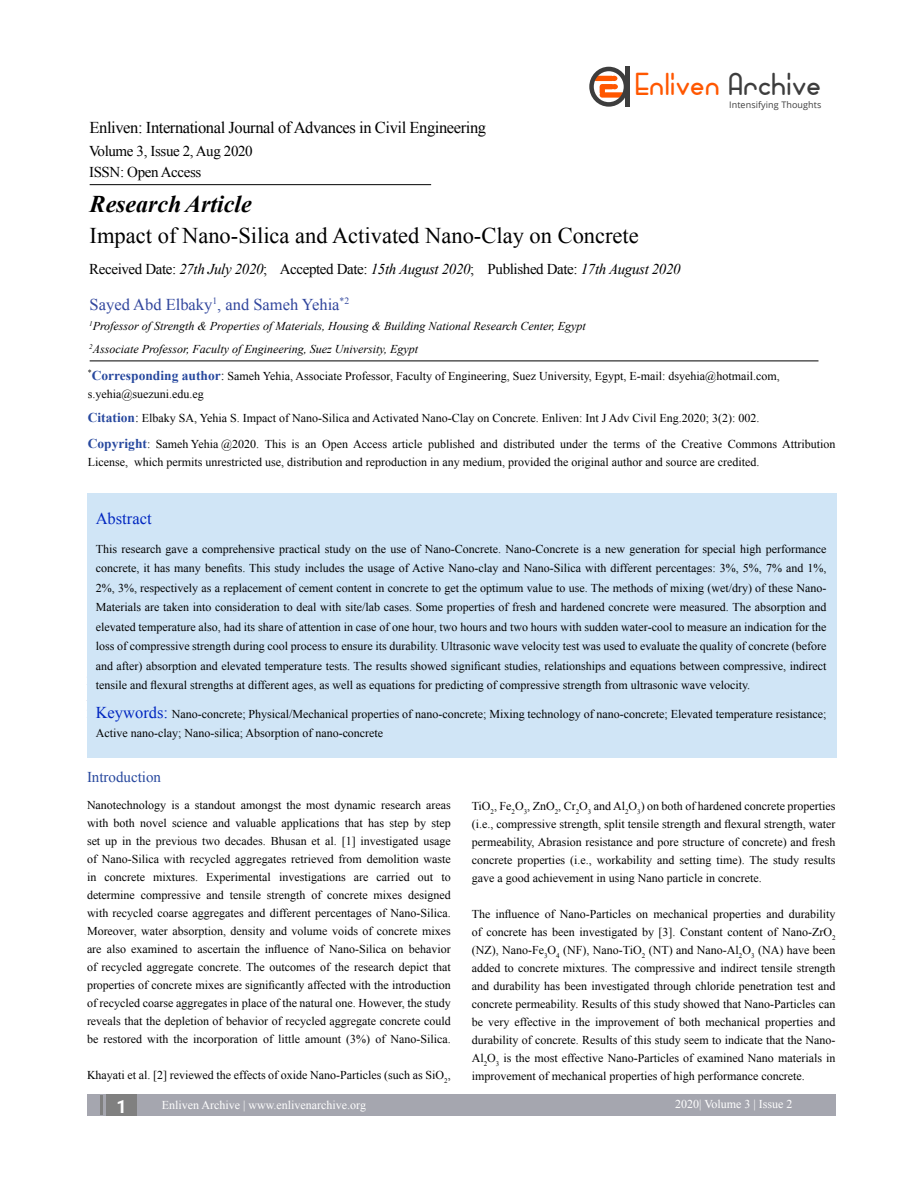
<style>
.page{position:relative;width:918px;height:1185px;background:#fff}
.page>*{position:absolute;margin:0;border:0;box-sizing:border-box;transform-origin:0 0}
.t1{font:900 33px "Bowhouse";letter-spacing:.005em;color:#ff5700}
.t2{font:italic 700 24px "Times New Roman";color:#000}
.t3{font:22.5px "Times New Roman";color:#000}
.t4{font:700 18px "Roboto";color:#fff}
.t5{font:16.5px "Times New Roman";letter-spacing:-.025em;color:#000}
.t6{font:16.5px "Times New Roman";color:#31469d}
.t7{font:16.5px "Times New Roman";color:#0026c0}
.t8{font:15px "Times New Roman";letter-spacing:-.025em;color:#000}
.t9{font:15px "Times New Roman";color:#27489e}
.t10{font:12px/18px "Times New Roman";color:#000;text-align:justify}
.t11{font:italic 12px/22.5px "Times New Roman";color:#000}
.t12{font:12px "Times New Roman";color:#fff}
.t13{font:9px "Open Sans";letter-spacing:.01em;color:#3d3d3d}
.s1{color:#3d3d3d}
.s2{font-style:italic}
.s3{font-weight:700;font-size:13.5px;color:#27489e}
.s4{font-size:13.5px}
.s5{font-size:16.5px;color:#0026c0}
.s6{font-weight:700;color:#31469d}
</style>
<div class="page">
<hr style="left:90px;top:184px;width:341px;height:1px;background:#000">
<hr style="left:90px;top:361px;width:729px;height:1px;background:#000">
<div style="left:87px;top:1094px;width:749px;height:22px;background:#a5a6af"></div>
<hr style="left:100px;top:1095px;width:3px;height:20px;background:#808080">
<div style="left:106px;top:1094px;width:31px;height:22px;background:#808080"></div>
<div style="left:87px;top:493px;width:749px;height:265px;background:#d0e5f6"></div>
<div style="left:594px;top:76px;width:20px;height:5px;background:#ff5700;border-radius:3px"></div>
<div style="left:600px;top:92px;width:24px;height:6px;background:#ff5700;border-radius:3px"></div>
<div style="left:589px;top:67px;width:39px;height:40px;border:4px solid #3d3d3d;border-radius:50%"></div>
<hr style="left:626px;top:66px;width:4px;height:41px;background:#3d3d3d">
<div style="left:600px;top:84px;width:14px;height:5px;background:#ff5700;border-radius:3px"></div>
<div style="left:600px;top:85px;width:5px;height:10px;background:#ff5700;border-radius:3px"></div>
<svg style="left:611px;top:76px;width:7px;height:13px"></svg>
<h3 class="t5" style="left:90px;top:116px;width:398px">Enliven: International Journal of Advances in Civil Engineering</h3>
<p class="t8" style="left:89px;top:141px;width:165px">Volume 3, Issue 2, Aug 2020</p>
<p class="t8" style="left:89px;top:162px;width:114px">ISSN: Open Access</p>
<h2 class="t2" style="left:90px;top:187px;width:164px">Research Article</h2>
<h1 class="t1" style="left:636px;top:64px;width:188px">Enliven <span class="s1">Archive</span></h1>
<p class="t13" style="left:729px;top:98px;width:94px">Intensifying Thoughts</p>
<h3 class="t3" style="left:90px;top:220px;width:551px">Impact of Nano-Silica and Activated Nano-Clay on Concrete</h3>
<p class="t8" style="left:89px;top:259px;width:593px">Received Date: <span class="s2">27th July 2020</span>; Accepted Date: <span class="s2">15th August 2020</span>; Published Date: <span class="s2">17th August 2020</span></p>
<h3 class="t6" style="left:90px;top:292px;width:261px">Sayed Abd Elbaky<sup>1</sup>, and Sameh Yehia<sup>*2</sup></h3>
<p class="t11" style="left:89px;top:315px;width:498px"><sup>1</sup>Professor of Strength &amp; Properties of Materials, Housing &amp; Building National Research Center, Egypt<br><sup>2</sup>Associate Professor, Faculty of Engineering, Suez University, Egypt</p>
<p class="t10" style="left:88px;top:366px;width:693px"><sup>*</sup><span class="s3">Corresponding author</span><span class="s4">:</span> Sameh Yehia, Associate Professor, Faculty of Engineering, Suez University, Egypt, E-mail: dsyehia@hotmail.com, s.yehia@suezuni.edu.eg</p>
<p class="t10" style="left:88px;top:405px;width:749px;line-height:25.5px"><span class="s3">Citation</span><span class="s4">:</span> Elbaky SA, Yehia S. Impact of Nano-Silica and Activated Nano-Clay on Concrete. Enliven: Int J Adv Civil Eng.2020; 3(2): 002.<br><span class="s3">Copyright</span>: Sameh Yehia @2020. This is an Open Access article published and distributed under the terms of the Creative Commons Attribution</p>
<p class="t10" style="left:88px;top:452px;width:673px">License, which permits unrestricted use, distribution and reproduction in any medium, provided the original author and source are credited.</p>
<h3 class="t7" style="left:96px;top:507px;width:57px">Abstract</h3>
<p class="t10" style="left:96px;top:539px;width:732px;line-height:19.5px">This research gave a comprehensive practical study on the use of Nano-Concrete. Nano-Concrete is a new generation for special high performance concrete, it has many benefits. This study includes the usage of Active Nano-clay and Nano-Silica with different percentages: 3%, 5%, 7% and 1%, 2%, 3%, respectively as a replacement of cement content in concrete to get the optimum value to use. The methods of mixing (wet/dry) of these Nano-Materials are taken into consideration to deal with site/lab cases. Some properties of fresh and hardened concrete were measured. The absorption and elevated temperature also, had its share of attention in case of one hour, two hours and two hours with sudden water-cool to measure an indication for the loss of compressive strength during cool process to ensure its durability. Ultrasonic wave velocity test was used to evaluate the quality of concrete (before and after) absorption and elevated temperature tests. The results showed significant studies, relationships and equations between compressive, indirect tensile and flexural strengths at different ages, as well as equations for predicting of compressive strength from ultrasonic wave velocity.</p>
<p class="t10" style="left:96px;top:704px;width:732px;line-height:19.5px"><span class="s5">Keywords:</span> Nano-concrete; Physical/Mechanical properties of nano-concrete; Mixing technology of nano-concrete; Elevated temperature resistance;<br>Active nano-clay; Nano-silica; Absorption of nano-concrete</p>
<p class="t10" style="left:87px;top:671px;width:183px"><span class="s6">Received Date</span>: 26th September 2017</p>
<p class="t10" style="left:87px;top:704px;width:181px"><span class="s6">Published Date</span>: 5th November 2017</p>
<p class="t9" style="left:87px;top:767px;width:76px">Introduction</p>
<p class="t10" style="left:87px;top:796px;width:365px">Nanotechnology is a standout amongst the most dynamic research areas with both novel science and valuable applications that has step by step set up in the previous two decades. Bhusan et al. [1] investigated usage of Nano-Silica with recycled aggregates retrieved from demolition waste in concrete mixtures. Experimental investigations are carried out to determine compressive and tensile strength of concrete mixes designed with recycled coarse aggregates and different percentages of Nano-Silica.<br>Moreover, water absorption, density and volume voids of concrete mixes are also examined to ascertain the influence of Nano-Silica on behavior of recycled aggregate concrete. The outcomes of the research depict that properties of concrete mixes are significantly affected with the introduction of recycled coarse aggregates in place of the natural one. However, the study reveals that the depletion of behavior of recycled aggregate concrete could be restored with the incorporation of little amount (3%) of Nano-Silica.</p>
<p class="t10" style="left:87px;top:1066px;width:365px">Khayati et al. [2] reviewed the effects of oxide Nano-Particles (such as SiO<sub>2</sub>,</p>
<p class="t10" style="left:472px;top:796px;width:365px">TiO<sub>2</sub>, Fe<sub>2</sub>O<sub>3</sub>, ZnO<sub>2</sub>, Cr<sub>2</sub>O<sub>3</sub> and Al<sub>2</sub>O<sub>3</sub>) on both of hardened concrete properties (i.e., compressive strength, split tensile strength and flexural strength, water permeability, Abrasion resistance and pore structure of concrete) and fresh concrete properties (i.e., workability and setting time). The study results gave a good achievement in using Nano particle in concrete.</p>
<p class="t10" style="left:472px;top:904px;width:365px">The influence of Nano-Particles on mechanical properties and durability of concrete has been investigated by [3]. Constant content of Nano-ZrO<sub>2 </sub>(NZ), Nano-Fe<sub>3</sub>O<sub>4</sub> (NF), Nano-TiO<sub>2</sub> (NT) and Nano-Al<sub>2</sub>O<sub>3</sub> (NA) have been added to concrete mixtures. The compressive and indirect tensile strength and durability has been investigated through chloride penetration test and concrete permeability. Results of this study showed that Nano-Particles can be very effective in the improvement of both mechanical properties and durability of concrete. Results of this study seem to indicate that the Nano-Al<sub>2</sub>O<sub>3</sub> is the most effective Nano-Particles of examined Nano materials in improvement of mechanical properties of high performance concrete.</p>
<h3 class="t4" style="left:116px;top:1094px;width:12px">1</h3>
<p class="t12" style="left:162px;top:1096px;width:206px">Enliven Archive | www.enlivenarchive.org</p>
<p class="t12" style="left:675px;top:1096px;width:119px">2020| Volume 3 | Issue 2</p>
</div>
